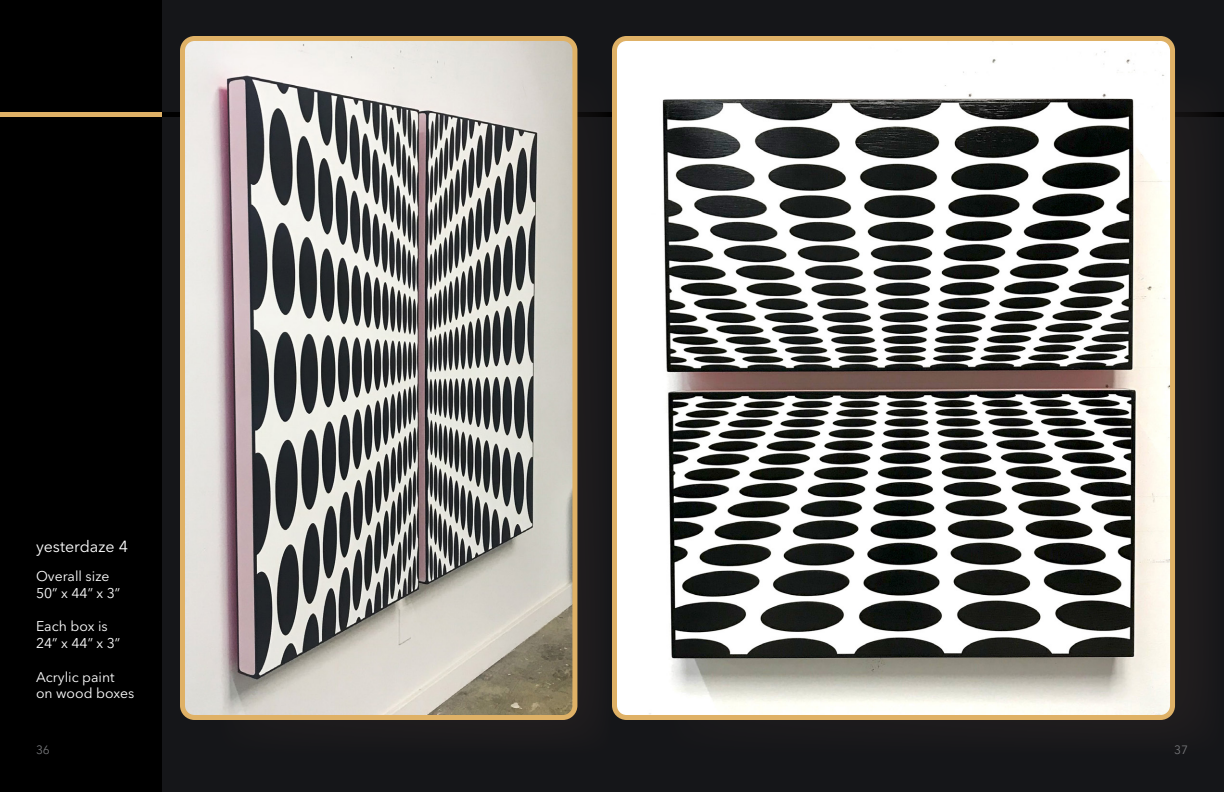
<style>
.page{position:relative;width:1224px;height:792px;background:#151619}
.page>*{position:absolute;margin:0;border:0;box-sizing:border-box;transform-origin:0 0}
.t1{font:16px "Avenir Next LT Pro";color:#fff}
.t2{font:14px/16.8px "Avenir Next LT Pro";color:#fff}
.t3{font:12px "Avenir Next LT Pro";color:#757679}
</style>
<div class="page">
<div style="left:0;top:0;width:162px;height:792px;background:#000"></div>
<hr style="left:0;top:113px;width:162px;height:4px;background:#dfb166">
<div style="left:662px;top:72px;width:562px;height:684px;background:#1b1a1c;border-radius:12px"></div>
<img style="left:618px;top:42px;width:551px;height:672px">
<div style="left:612px;top:36px;width:563px;height:684px;border:5px solid #dfb166;border-radius:12px"></div>
<div style="left:215px;top:72px;width:397px;height:684px;background:#1a191b;border-radius:12px"></div>
<img style="left:186px;top:42px;width:385px;height:672px">
<div style="left:180px;top:36px;width:397px;height:684px;border:5px solid #dfb166;border-radius:12px"></div>
<p class="t1" style="left:36px;top:537px;width:93px">yesterdaze 4</p>
<p class="t2" style="left:36px;top:568px;width:86px">Overall size<br>50” x 44” x 3”</p>
<p class="t2" style="left:36px;top:618px;width:86px">Each box is<br>24” x 44” x 3”</p>
<p class="t2" style="left:36px;top:668px;width:100px">Acrylic paint on wood boxes</p>
<p class="t3" style="left:36px;top:743px;width:15px">36</p>
<p class="t3" style="left:1174px;top:743px;width:15px">37</p>
</div>
